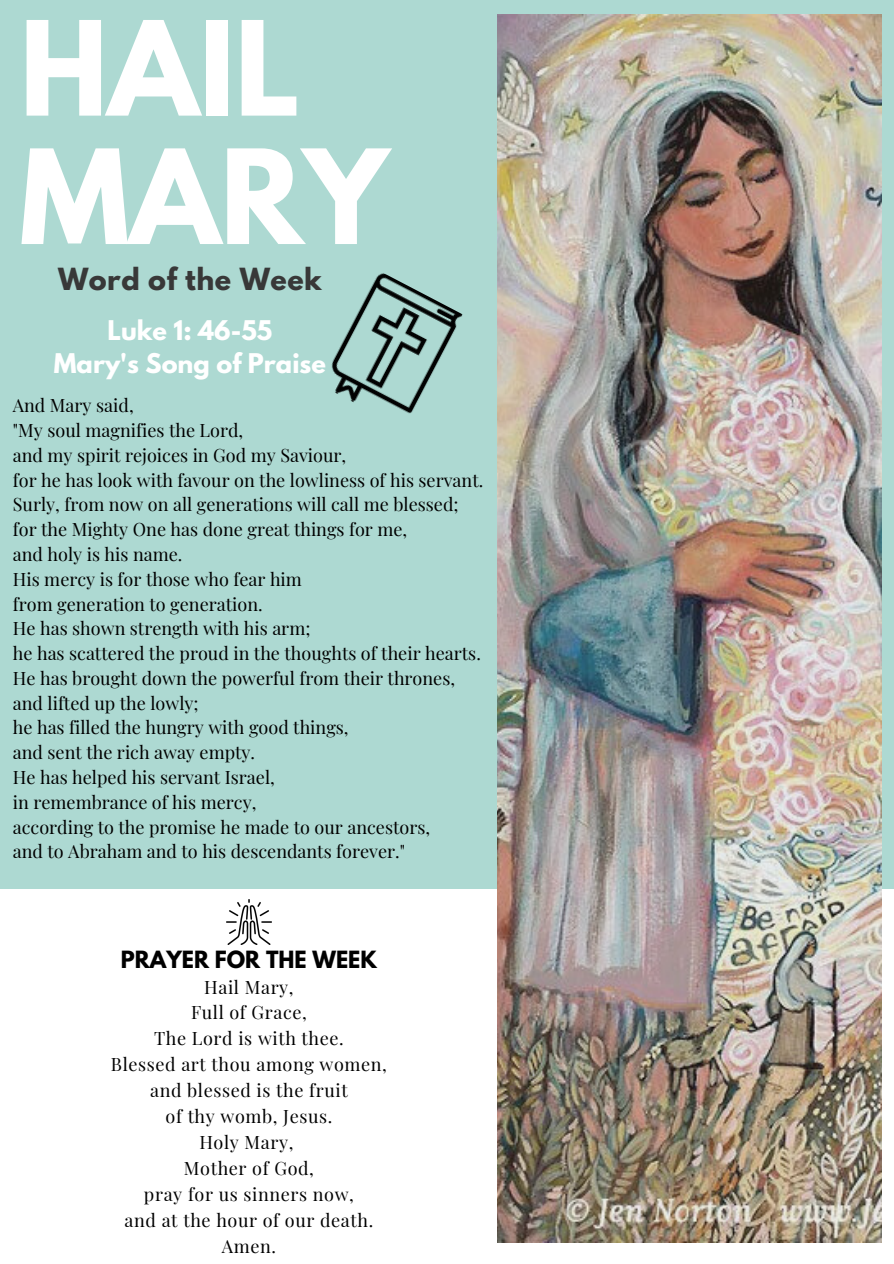
<style>
.page{position:relative;width:894px;height:1264px;background:#fff}
.page>*{position:absolute;margin:0;border:0;box-sizing:border-box;transform-origin:0 0}
.t1{font:700 115.95px/128.4px "League Spartan";color:#fff}
.t2{font:700 27px "League Spartan";letter-spacing:.02em;color:#383838}
.t3{font:700 24px "League Spartan";color:#fff}
.t4{font:700 21px "League Spartan";color:#000}
.t5{font:18px "Playfair Display";color:#000}
.t6{font:18px "Playfair Display";letter-spacing:.035em;color:#000}
</style>
<div class="page">
<div style="left:0;top:0;width:893px;height:888px;background:#add9d2"></div>
<img style="left:498px;top:15px;width:382px;height:1227px">
<img style="left:331px;top:273px;width:132px;height:141px">
<img style="left:226px;top:899px;width:45px;height:46px">
<p class="t1" style="left:20px;top:19px;width:370px">HAIL<br>MARY</p>
<p class="t2" style="left:58px;top:265px;width:265px">Word of the Week</p>
<p class="t3" style="left:107px;top:318px;width:166px">Luke 1: 46-55</p>
<p class="t3" style="left:54px;top:351px;width:273px">Mary's Song of Praise</p>
<p class="t5" style="left:13px;top:393px;width:122px">And Mary said,</p>
<p class="t5" style="left:13px;top:417px;width:232px">"My soul magnifies the Lord,</p>
<p class="t5" style="left:13px;top:442px;width:335px">and my spirit rejoices in God my Saviour,</p>
<p class="t5" style="left:13px;top:467px;width:472px">for he has look with favour on the lowliness of his servant.</p>
<p class="t5" style="left:13px;top:492px;width:447px">Surly, from now on all generations will call me blessed;</p>
<p class="t5" style="left:13px;top:516px;width:396px">for the Mighty One has done great things for me,</p>
<p class="t5" style="left:13px;top:541px;width:171px">and holy is his name.</p>
<p class="t5" style="left:13px;top:566px;width:290px">His mercy is for those who fear him</p>
<p class="t5" style="left:13px;top:591px;width:251px">from generation to generation.</p>
<p class="t5" style="left:13px;top:616px;width:299px">He has shown strength with his arm;</p>
<p class="t5" style="left:13px;top:640px;width:469px">he has scattered the proud in the thoughts of their hearts.</p>
<p class="t5" style="left:13px;top:665px;width:443px">He has brought down the powerful from their thrones,</p>
<p class="t5" style="left:13px;top:690px;width:187px">and lifted up the lowly;</p>
<p class="t5" style="left:13px;top:715px;width:337px">he has filled the hungry with good things,</p>
<p class="t5" style="left:13px;top:739px;width:244px">and sent the rich away empty.</p>
<p class="t5" style="left:13px;top:764px;width:263px">He has helped his servant Israel,</p>
<p class="t5" style="left:13px;top:789px;width:245px">in remembrance of his mercy,</p>
<p class="t5" style="left:13px;top:814px;width:418px">according to the promise he made to our ancestors,</p>
<p class="t5" style="left:13px;top:838px;width:393px">and to Abraham and to his descendants forever."</p>
<p class="t4" style="left:121px;top:949px;width:257px">PRAYER FOR THE WEEK</p>
<p class="t6" style="left:204px;top:974px;width:91px">Hail Mary,</p>
<p class="t6" style="left:191px;top:999px;width:117px">Full of Grace,</p>
<p class="t6" style="left:154px;top:1025px;width:191px">The Lord is with thee.</p>
<p class="t6" style="left:111px;top:1051px;width:277px">Blessed art thou among women,</p>
<p class="t6" style="left:150px;top:1077px;width:199px">and blessed is the fruit</p>
<p class="t6" style="left:165px;top:1103px;width:168px">of thy womb, Jesus.</p>
<p class="t6" style="left:199px;top:1129px;width:96px">Holy Mary,</p>
<p class="t6" style="left:184px;top:1155px;width:131px">Mother of God,</p>
<p class="t6" style="left:144px;top:1181px;width:211px">pray for us sinners now,</p>
<p class="t6" style="left:125px;top:1207px;width:250px">and at the hour of our death.</p>
<p class="t5" style="left:222px;top:1233px;width:56px">Amen.</p>
</div>
